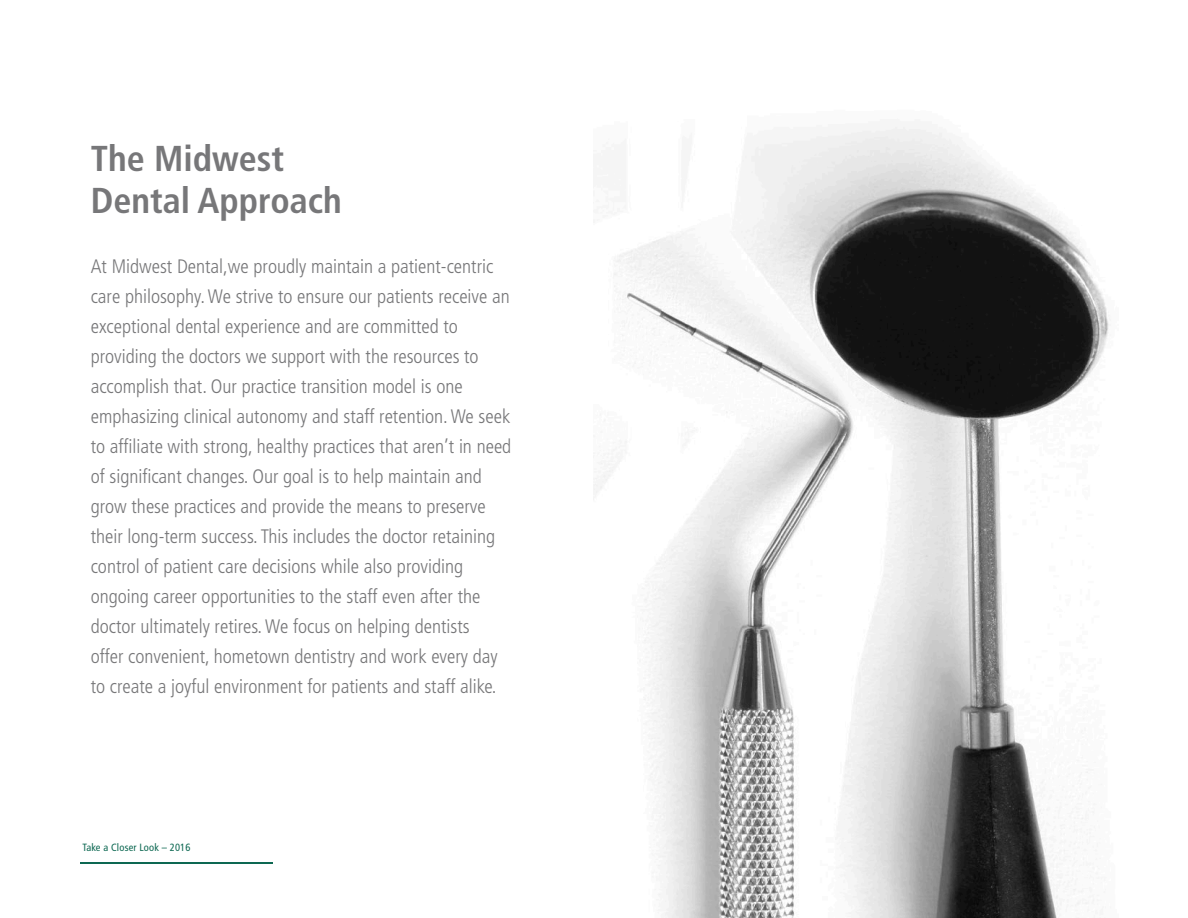
<style>
.page{position:relative;width:1188px;height:918px;background:#fff}
.page>*{position:absolute;margin:0;border:0;box-sizing:border-box;transform-origin:0 0}
.t1{font:700 condensed 36px "Frutiger LT Std";color:#777779}
.t2{font:300 condensed 19.5px/30px "Frutiger LT Std";color:#777779}
.t3{font:condensed 10.5px "Frutiger LT Std";letter-spacing:.015em;color:#0d6852}
</style>
<div class="page">
<img style="left:593px;top:126px;width:516px;height:792px">
<hr style="left:80px;top:862px;width:193px;height:2px;background:#0d6852">
<p class="t1" style="left:91px;top:137px;width:195px">The Midwest</p>
<p class="t1" style="left:91px;top:179px;width:253px">Dental Approach</p>
<p class="t2" style="left:91px;top:252px;width:421px">At Midwest Dental,we proudly maintain a patient-centric care philosophy. We strive to ensure our patients receive an exceptional dental experience and are committed to</p>
<p class="t2" style="left:91px;top:342px;width:389px">providing the doctors we support with the resources to accomplish that. Our practice transition model is one</p>
<p class="t2" style="left:91px;top:402px;width:422px">emphasizing clinical autonomy and staff retention. We seek to affiliate with strong, healthy practices that aren’t in need of significant changes. Our goal is to help maintain and grow these practices and provide the means to preserve their long-term success. This includes the doctor retaining control of patient care decisions while also providing</p>
<p class="t2" style="left:91px;top:582px;width:391px">ongoing career opportunities to the staff even after the doctor ultimately retires. We focus on helping dentists</p>
<p class="t2" style="left:91px;top:642px;width:409px">offer convenient, hometown dentistry and work every day to create a joyful environment for patients and staff alike.</p>
<p class="t3" style="left:82px;top:841px;width:110px">Take a Closer Look – 2016</p>
</div>
